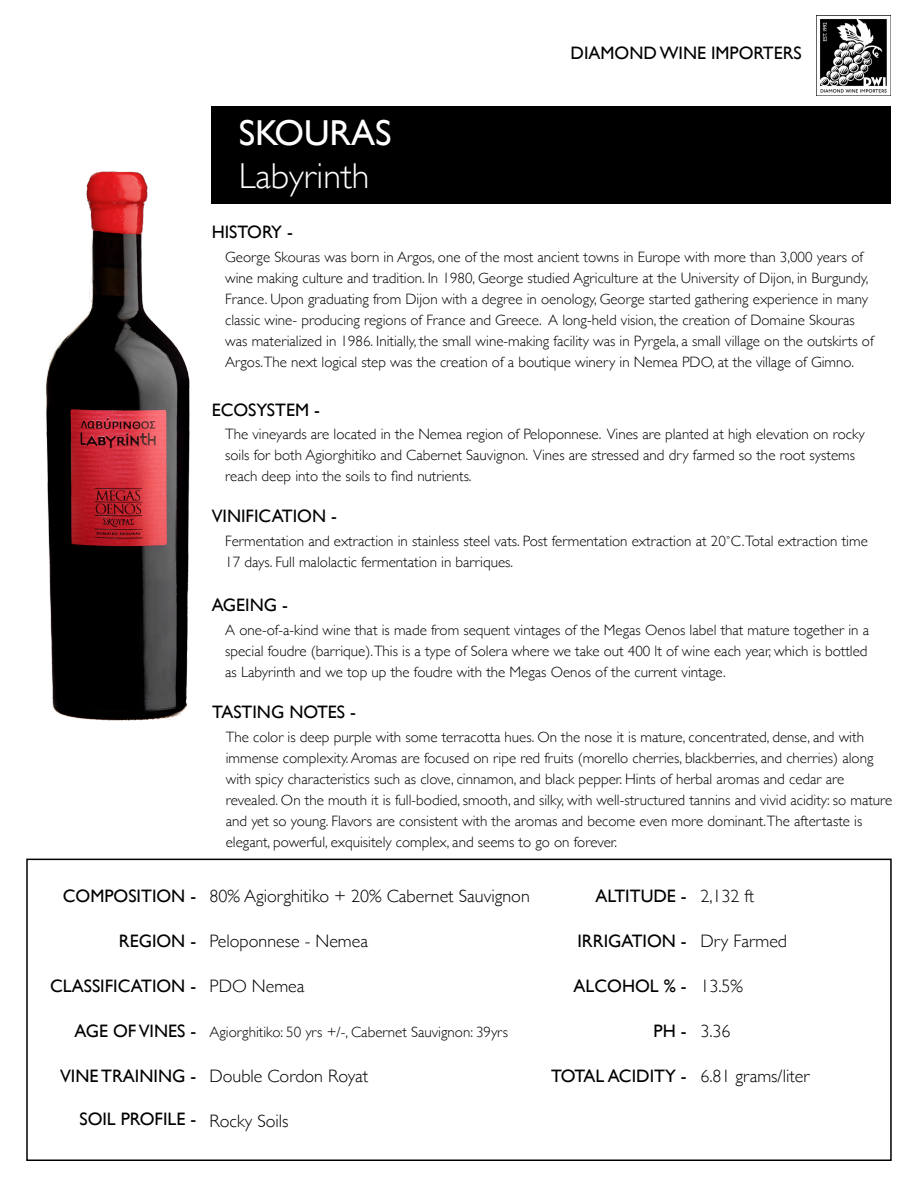
<style>
.page{position:relative;width:918px;height:1188px;background:#fff}
.page>*{position:absolute;margin:0;border:0;box-sizing:border-box;transform-origin:0 0}
.t1{font:300 36px "Gill Sans";color:#fff}
.t2{font:36px "Gill Sans";color:#fff}
.t3{font:18px "Gill Sans";color:#000}
.t4{font:300 18px "Gill Sans";color:#000}
.t5{font:300 15px/21px "Gill Sans";color:#000}
</style>
<div class="page">
<img style="left:46px;top:171px;width:144px;height:550px">
<div style="left:26px;top:859px;width:866px;height:302px;border:2px solid #000"></div>
<div style="left:212px;top:107px;width:679px;height:97px;background:#000"></div>
<img style="left:817px;top:15px;width:74px;height:81px">
<p class="t3" style="left:571px;top:43px;width:233px">DIAMOND WINE IMPORTERS</p>
<p class="t2" style="left:239px;top:112px;width:155px">SKOURAS</p>
<p class="t1" style="left:239px;top:148px;width:132px">Labyrinth</p>
<p class="t3" style="left:212px;top:222px;width:83px">HISTORY -</p>
<p class="t5" style="left:225px;top:246px;width:650px">George Skouras was born in Argos, one of the most ancient towns in Europe with more than 3,000 years of wine making culture and tradition. In 1980, George studied Agriculture at the University of Dijon, in Burgundy, France. Upon graduating from Dijon with a degree in oenology, George started gathering experience in many classic wine- producing regions of France and Greece. A long-held vision, the creation of Domaine Skouras was materialized in 1986. Initially, the small wine-making facility was in Pyrgela, a small village on the outskirts of Argos.The next logical step was the creation of a boutique winery in Nemea PDO, at the village of Gimno.</p>
<p class="t3" style="left:212px;top:399px;width:110px">ECOSYSTEM -</p>
<p class="t5" style="left:225px;top:423px;width:641px">The vineyards are located in the Nemea region of Peloponnese. Vines are planted at high elevation on rocky soils for both Agiorghitiko and Cabernet Sauvignon. Vines are stressed and dry farmed so the root systems reach deep into the soils to find nutrients.</p>
<p class="t3" style="left:212px;top:506px;width:127px">VINIFICATION -</p>
<p class="t5" style="left:225px;top:530px;width:644px">Fermentation and extraction in stainless steel vats. Post fermentation extraction at 20˚C.Total extraction time<br>17 days. Full malolactic fermentation in barriques.</p>
<p class="t3" style="left:212px;top:595px;width:78px">AGEING -</p>
<p class="t5" style="left:225px;top:619px;width:645px;text-align:justify">A one-of-a-kind wine that is made from sequent vintages of the Megas Oenos label that mature together in a special foudre (barrique).This is a type of Solera where we take out 400 lt of wine each year, which is bottled as Labyrinth and we top up the foudre with the Megas Oenos of the current vintage.</p>
<p class="t3" style="left:212px;top:702px;width:145px">TASTING NOTES -</p>
<p class="t5" style="left:226px;top:726px;width:668px">The color is deep purple with some terracotta hues. On the nose it is mature, concentrated, dense, and with immense complexity. Aromas are focused on ripe red fruits (morello cherries, blackberries, and cherries) along with spicy characteristics such as clove, cinnamon, and black pepper. Hints of herbal aromas and cedar are revealed. On the mouth it is full-bodied, smooth, and silky, with well-structured tannins and vivid acidity: so mature and yet so young. Flavors are consistent with the aromas and become even more dominant.The aftertaste is elegant, powerful, exquisitely complex, and seems to go on forever.</p>
<p class="t3" style="left:63px;top:885px;width:135px">COMPOSITION -</p>
<p class="t3" style="left:119px;top:930px;width:79px">REGION -</p>
<p class="t3" style="left:50px;top:975px;width:147px">CLASSIFICATION -</p>
<p class="t3" style="left:75px;top:1020px;width:123px">AGE OF VINES -</p>
<p class="t3" style="left:60px;top:1065px;width:138px">VINE TRAINING -</p>
<p class="t3" style="left:79px;top:1109px;width:118px">SOIL PROFILE -</p>
<p class="t4" style="left:210px;top:882px;width:322px">80% Agiorghitiko + 20% Cabernet Sauvignon</p>
<p class="t4" style="left:210px;top:927px;width:160px">Peloponnese - Nemea</p>
<p class="t4" style="left:210px;top:972px;width:97px">PDO Nemea</p>
<p class="t5" style="left:210px;top:1021px;width:300px">Agiorghitiko: 50 yrs +/-, Cabernet Sauvignon: 39yrs</p>
<p class="t4" style="left:210px;top:1062px;width:160px">Double Cordon Royat</p>
<p class="t4" style="left:210px;top:1107px;width:81px">Rocky Soils</p>
<p class="t3" style="left:595px;top:885px;width:93px">ALTITUDE -</p>
<p class="t3" style="left:577px;top:930px;width:111px">IRRIGATION -</p>
<p class="t3" style="left:574px;top:975px;width:115px">ALCOHOL % -</p>
<p class="t3" style="left:654px;top:1020px;width:35px">PH -</p>
<p class="t3" style="left:551px;top:1065px;width:137px">TOTAL ACIDITY -</p>
<p class="t4" style="left:700px;top:882px;width:55px">2,132 ft</p>
<p class="t4" style="left:700px;top:927px;width:88px">Dry Farmed</p>
<p class="t4" style="left:700px;top:972px;width:44px">13.5%</p>
<p class="t4" style="left:700px;top:1017px;width:32px">3.36</p>
<p class="t4" style="left:700px;top:1062px;width:111px">6.81 grams/liter</p>
</div>
